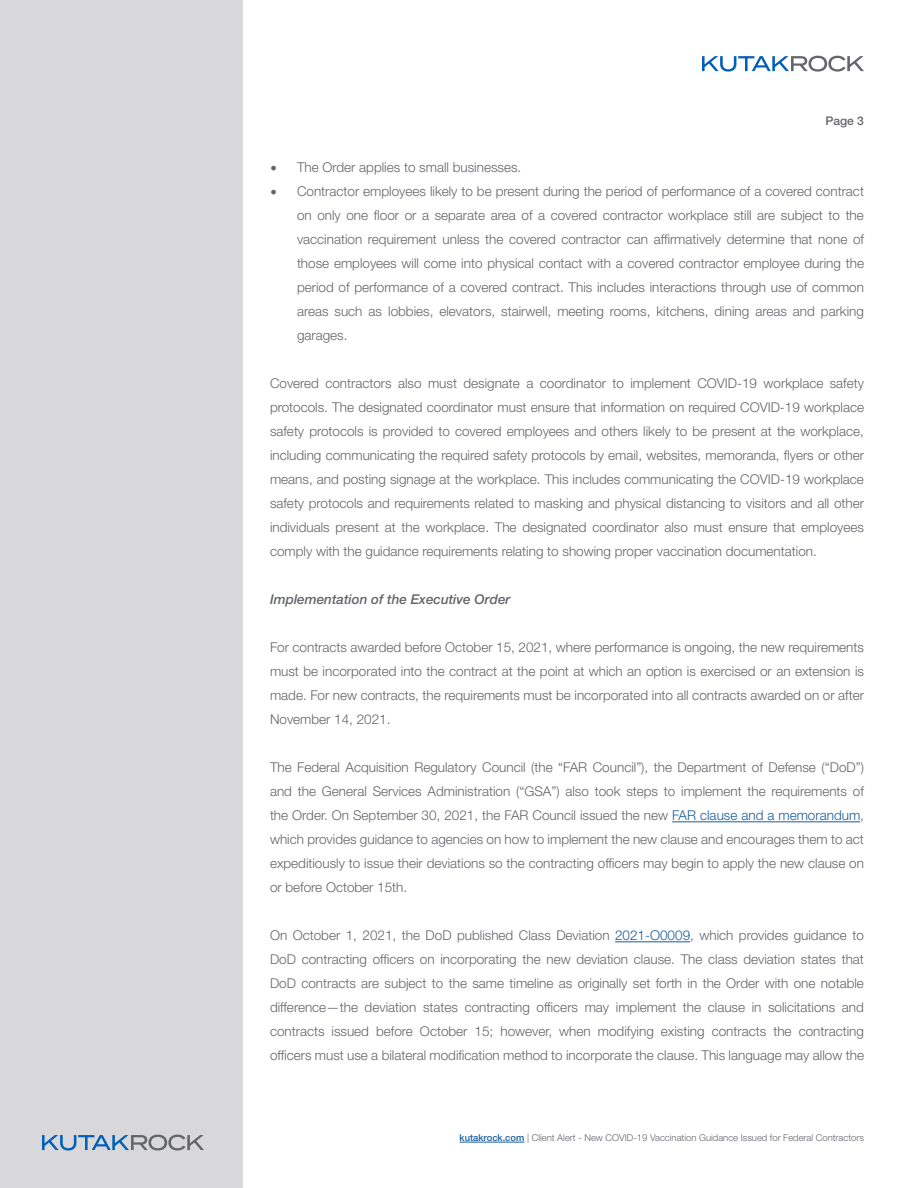
<style>
.page{position:relative;width:918px;height:1188px;background:#fff}
.page>*{position:absolute;margin:0;border:0;box-sizing:border-box;transform-origin:0 0}
.t1{font:300 13.5px/24px "Helvetica Neue LT Std";color:#63656a;text-align:justify}
.t2{font:italic 500 13.5px "Helvetica Neue LT Std";color:#63656a}
.t3{font:500 12px "Helvetica Neue LT Std";color:#63656a}
.t4{font:300 9.45px "Helvetica Neue LT Std";color:#63656a}
.s1{font-family:"Minion Pro";font-weight:400;font-size:18px}
.s2{color:#175d9e}
.s3{font-weight:500;color:#175d9e}
</style>
<div class="page">
<div style="left:0;top:0;width:243px;height:1188px;background:#d8d8da"></div>
<svg style="left:702px;top:56px;width:162px;height:16px"></svg>
<hr style="left:460px;top:1142px;width:64px;height:1px;background:#175d9e">
<svg style="left:42px;top:1135px;width:162px;height:16px"></svg>
<hr style="left:672px;top:821px;width:188px;height:1px;background:#175d9e">
<hr style="left:615px;top:941px;width:75px;height:1px;background:#175d9e">
<p class="t3" style="left:826px;top:113px;width:40px">Page 3</p>
<p class="t1" style="left:270px;top:155px;width:253px"><span class="s1">•</span> The Order applies to small businesses.</p>
<p class="t1" style="left:297px;top:179px;width:569px;text-indent:-27px"><span class="s1">•</span> Contractor employees likely to be present during the period of performance of a covered contract on only one floor or a separate area of a covered contractor workplace still are subject to the vaccination requirement unless the covered contractor can affirmatively determine that none of those employees will come into physical contact with a covered contractor employee during the period of performance of a covered contract. This includes interactions through use of common areas such as lobbies, elevators, stairwell, meeting rooms, kitchens, dining areas and parking garages.</p>
<p class="t1" style="left:270px;top:371px;width:596px">Covered contractors also must designate a coordinator to implement COVID-19 workplace safety protocols. The designated coordinator must ensure that information on required COVID-19 workplace safety protocols is provided to covered employees and others likely to be present at the workplace, including communicating the required safety protocols by email, websites, memoranda, flyers or other means, and posting signage at the workplace. This includes communicating the COVID-19 workplace safety protocols and requirements related to masking and physical distancing to visitors and all other individuals present at the workplace. The designated coordinator also must ensure that employees comply with the guidance requirements relating to showing proper vaccination documentation.</p>
<p class="t2" style="left:270px;top:592px;width:242px">Implementation of the Executive Order</p>
<p class="t1" style="left:270px;top:635px;width:596px">For contracts awarded before October 15, 2021, where performance is ongoing, the new requirements must be incorporated into the contract at the point at which an option is exercised or an extension is made. For new contracts, the requirements must be incorporated into all contracts awarded on or after November 14, 2021.</p>
<p class="t1" style="left:270px;top:755px;width:596px">The Federal Acquisition Regulatory Council (the “FAR Council”), the Department of Defense (“DoD”) and the General Services Administration (“GSA”) also took steps to implement the requirements of the Order. On September 30, 2021, the FAR Council issued the new <span class="s2">FAR clause and a memorandum</span>, which provides guidance to agencies on how to implement the new clause and encourages them to act expeditiously to issue their deviations so the contracting officers may begin to apply the new clause on or before October 15th.</p>
<p class="t1" style="left:270px;top:923px;width:596px">On October 1, 2021, the DoD published Class Deviation <span class="s2">2021-O0009</span>, which provides guidance to DoD contracting officers on incorporating the new deviation clause. The class deviation states that DoD contracts are subject to the same timeline as originally set forth in the Order with one notable difference—the deviation states contracting officers may implement the clause in solicitations and contracts issued before October 15; however, when modifying existing contracts the contracting officers must use a bilateral modification method to incorporate the clause. This language may allow the</p>
<p class="t4" style="left:460px;top:1132px;width:406px"><span class="s3">kutakrock.com</span> | Client Alert - New COVID-19 Vaccination Guidance Issued for Federal Contractors</p>
</div>
